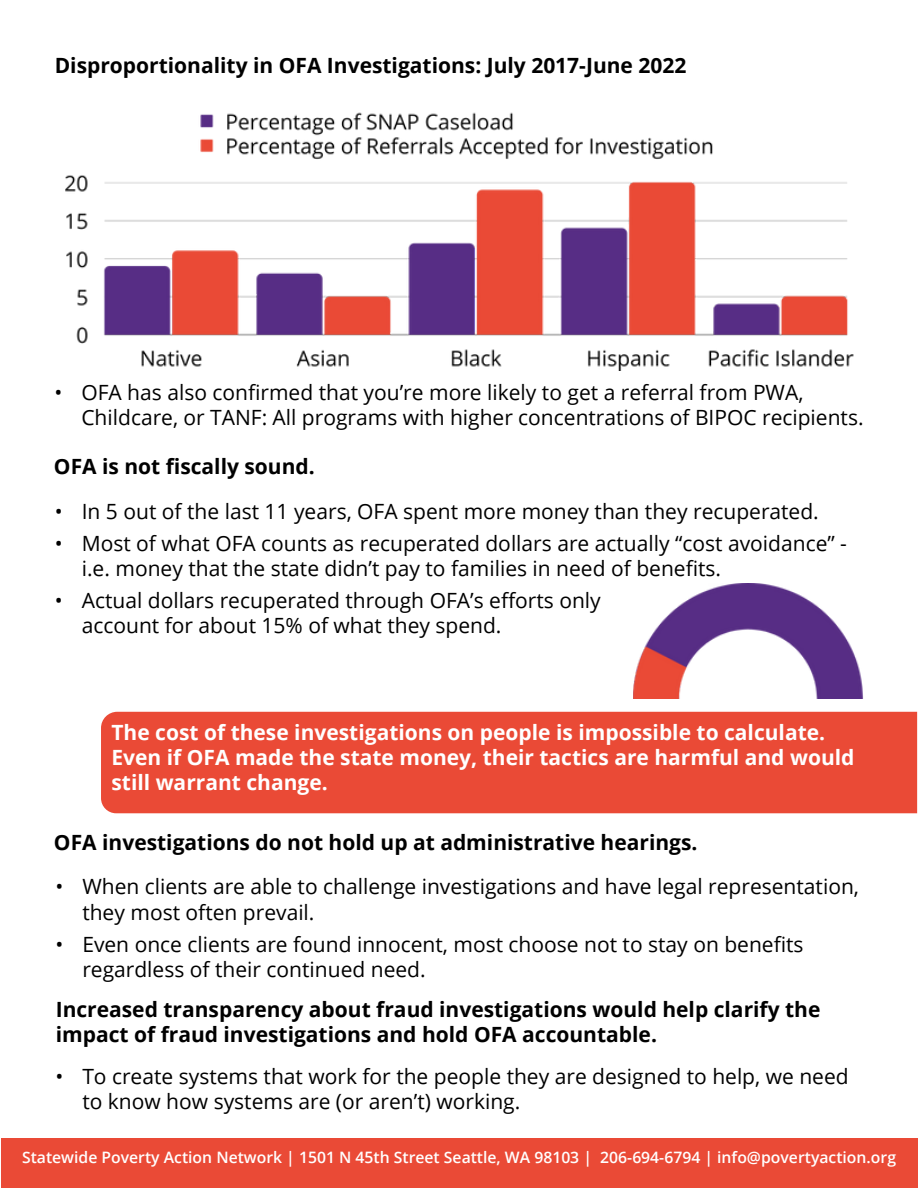
<style>
.page{position:relative;width:918px;height:1188px;background:#fff}
.page>*{position:absolute;margin:0;border:0;box-sizing:border-box;transform-origin:0 0}
.t1{font:21px/25.2px "Open Sans";color:#000}
.t2{font:700 21px/25.2px "Open Sans";color:#000}
.t3{font:700 21px/25.2px "Open Sans";color:#fff}
.t4{font:600 15.75px "Open Sans";color:#fff}
</style>
<div class="page">
<div style="left:1px;top:1138px;width:916px;height:50px;background:#ea4a36"></div>
<img style="left:65px;top:112px;width:789px;height:259px">
<img style="left:633px;top:584px;width:230px;height:114px">
<div style="left:101px;top:712px;width:816px;height:101px;background:#ea4a36"></div>
<p class="t2" style="left:55px;top:52px;width:633px">Disproportionality in OFA Investigations: July 2017-June 2022</p>
<p class="t1" style="left:81px;top:379px;width:784px;text-indent:-27px">• OFA has also confirmed that you’re more likely to get a referral from PWA,<br>Childcare, or TANF: All programs with higher concentrations of BIPOC recipients.</p>
<p class="t2" style="left:54px;top:453px;width:262px">OFA is not fiscally sound.</p>
<p class="t1" style="left:55px;top:498px;width:766px">• In 5 out of the last 11 years, OFA spent more money than they recuperated.</p>
<p class="t1" style="left:82px;top:530px;width:767px;text-indent:-27px">• Most of what OFA counts as recuperated dollars are actually “cost avoidance” - i.e. money that the state didn’t pay to families in need of benefits.</p>
<p class="t1" style="left:82px;top:587px;width:521px;text-indent:-27px">• Actual dollars recuperated through OFA’s efforts only account for about 15% of what they spend.</p>
<p class="t3" style="left:111px;top:719px;width:745px">The cost of these investigations on people is impossible to calculate.<br>Even if OFA made the state money, their tactics are harmful and would still warrant change.</p>
<p class="t2" style="left:54px;top:829px;width:645px">OFA investigations do not hold up at administrative hearings.</p>
<p class="t1" style="left:82px;top:874px;width:778px;text-indent:-27px">• When clients are able to challenge investigations and have legal representation, they most often prevail.</p>
<p class="t1" style="left:82px;top:931px;width:723px;text-indent:-27px">• Even once clients are found innocent, most choose not to stay on benefits regardless of their continued need.</p>
<p class="t2" style="left:56px;top:996px;width:766px">Increased transparency about fraud investigations would help clarify the impact of fraud investigations and hold OFA accountable.</p>
<p class="t1" style="left:82px;top:1063px;width:768px;text-indent:-27px">• To create systems that work for the people they are designed to help, we need to know how systems are (or aren’t) working.</p>
<p class="t4" style="left:22px;top:1146px;width:876px">Statewide Poverty Action Network | 1501 N 45th Street Seattle, WA 98103 | 206-694-6794 | info@povertyaction.org</p>
</div>
